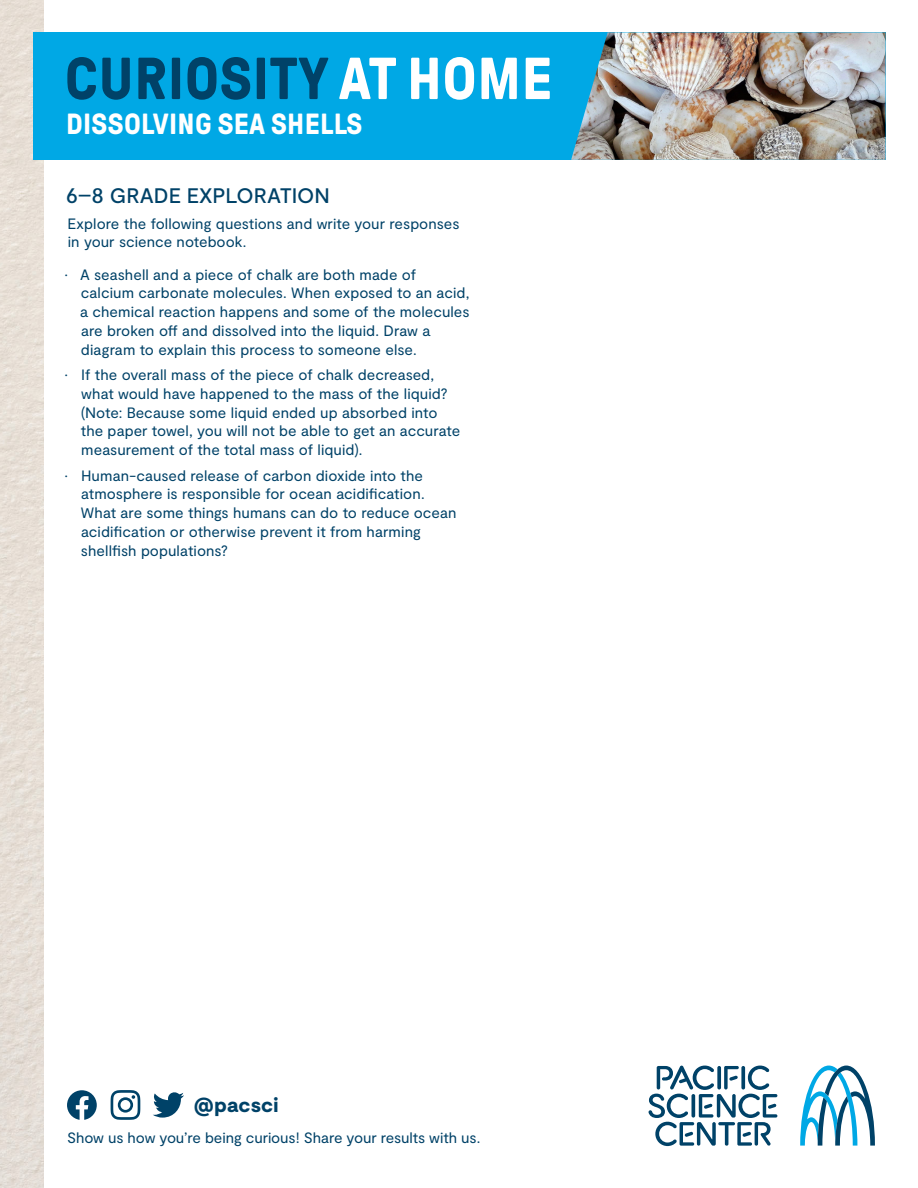
<style>
.page{position:relative;width:918px;height:1188px;background:#fff}
.page>*{position:absolute;margin:0;border:0;box-sizing:border-box;transform-origin:0 0}
.t1{font:700 59.1px "GT Pressura";letter-spacing:.01em;color:#004268}
.t2{font:700 29.1px "GT Pressura";letter-spacing:.01em;color:#fff}
.t3{font:500 21px "Moderat";color:#004268}
.t4{font:900 20.4px "Moderat";letter-spacing:.01em;color:#004268}
.t5{font:15px/18.8px "Moderat";letter-spacing:.005em;color:#004268}
.s1{color:#fff}
</style>
<div class="page">
<img style="left:0;top:0;width:44px;height:1188px">
<svg style="left:800px;top:1066px;width:75px;height:80px"></svg>
<svg style="left:648px;top:1065px;width:129px;height:81px"></svg>
<svg style="left:153px;top:1092px;width:31px;height:26px"></svg>
<svg style="left:111px;top:1090px;width:29px;height:30px"></svg>
<svg style="left:67px;top:1090px;width:30px;height:30px"></svg>
<div style="left:33px;top:32px;width:853px;height:128px;background:#00a8e5"></div>
<img style="left:571px;top:32px;width:315px;height:128px">
<h1 class="t1" style="left:65px;top:47px;width:489px">CURIOSITY <span class="s1">AT HOME</span></h1>
<h2 class="t2" style="left:66px;top:108px;width:298px">DISSOLVING SEA SHELLS</h2>
<h3 class="t3" style="left:66px;top:184px;width:265px">6–8 GRADE EXPLORATION</h3>
<p class="t5" style="left:68px;top:214px;width:394px">Explore the following questions and write your responses in your science notebook.</p>
<p class="t5" style="left:80px;top:265px;width:391px;text-indent:-16px">• A seashell and a piece of chalk are both made of calcium carbonate molecules. When exposed to an acid, a chemical reaction happens and some of the molecules are broken off and dissolved into the liquid. Draw a diagram to explain this process to someone else.</p>
<p class="t5" style="left:81px;top:366px;width:381px;text-indent:-16px">• If the overall mass of the piece of chalk decreased, what would have happened to the mass of the liquid? (Note: Because some liquid ended up absorbed into the paper towel, you will not be able to get an accurate measurement of the total mass of liquid).</p>
<p class="t5" style="left:81px;top:466px;width:377px;text-indent:-16px">• Human-caused release of carbon dioxide into the atmosphere is responsible for ocean acidification.<br>What are some things humans can do to reduce ocean acidification or otherwise prevent it from harming shellfish populations?</p>
<h3 class="t4" style="left:194px;top:1093px;width:86px">@pacsci</h3>
<p class="t5" style="left:67px;top:1129px;width:415px">Show us how you’re being curious! Share your results with us.</p>
</div>
